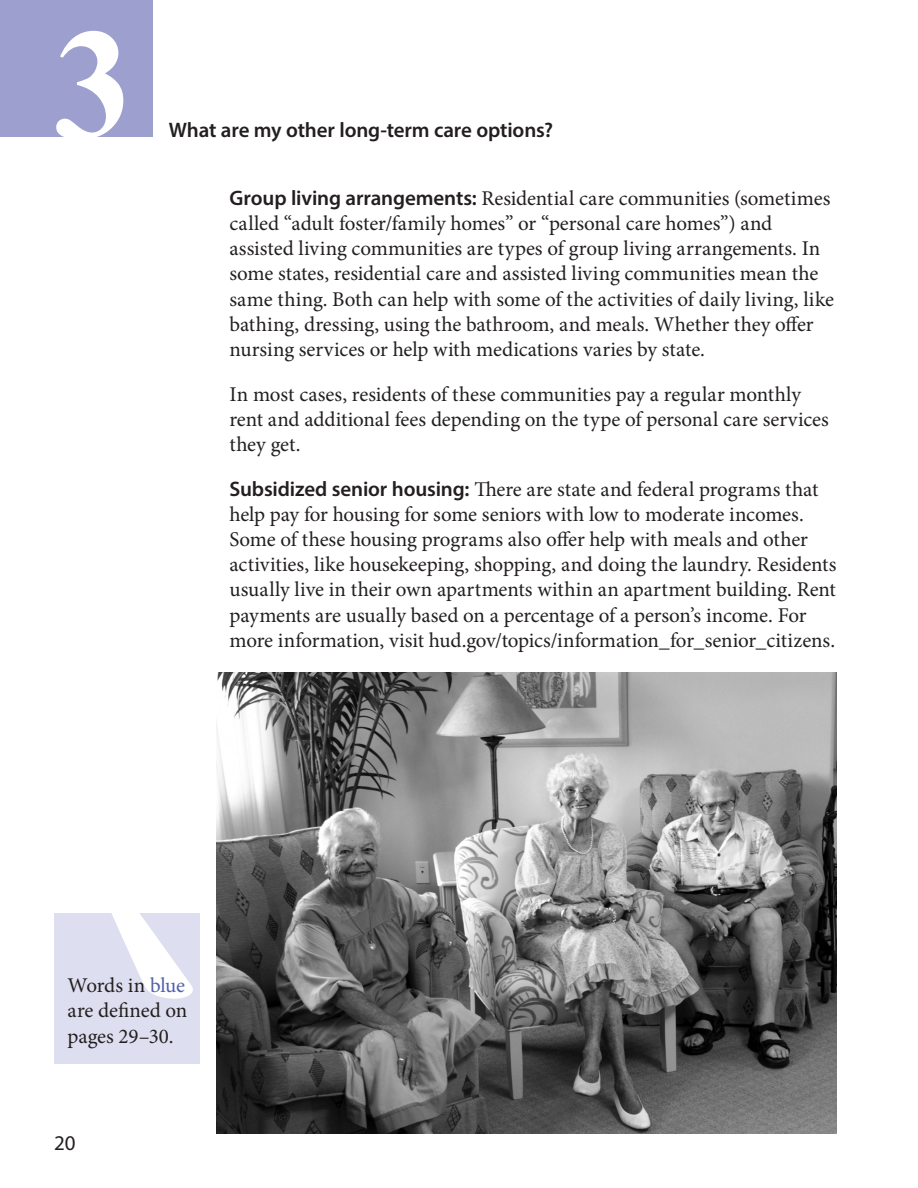
<style>
.page{position:relative;width:918px;height:1188px;background:#fff}
.page>*{position:absolute;margin:0;border:0;box-sizing:border-box;transform-origin:0 0}
.t1{font:700 157.5px "Times New Roman";color:#fff}
.TEXT{font:21px/25.2px "Minion Pro";letter-spacing:-.005em;color:#231f20}
.t2{font:600 21px "Myriad Pro";letter-spacing:-.005em;color:#231f20}
.t3{font:21px "Myriad Pro";color:#231f20}
.s1{font-family:"Myriad Pro";font-weight:600}
.s2{color:#5060ac}
</style>
<div class="page">
<hr style="left:917px;top:0;width:1px;height:137px;background:#5060ac">
<div style="left:0;top:0;width:153px;height:137px;background:#9d9fce"></div>
<img style="left:216px;top:672px;width:621px;height:462px">
<div style="left:54px;top:913px;width:146px;height:151px;background:#dddeef"></div>
<svg style="left:111px;top:913px;width:82px;height:86px"></svg>
<h1 class="t1" style="left:54px;top:-24px;width:80px">3</h1>
<p class="t2" style="left:169px;top:117px;width:386px">What are my other long-term care options?</p>
<p class="TEXT" style="left:230px;top:186px;width:606px"><span class="s1">Group living arrangements:</span> Residential care communities (sometimes called “adult foster/family homes” or “personal care homes”) and assisted living communities are types of group living arrangements. In some states, residential care and assisted living communities mean the same thing. Both can help with some of the activities of daily living, like bathing, dressing, using the bathroom, and meals. Whether they offer nursing services or help with medications varies by state.</p>
<p class="TEXT" style="left:230px;top:381px;width:601px">In most cases, residents of these communities pay a regular monthly rent and additional fees depending on the type of personal care services they get.</p>
<p class="TEXT" style="left:230px;top:476px;width:608px"><span class="s1">Subsidized senior housing:</span> There are state and federal programs that help pay for housing for some seniors with low to moderate incomes.<br>Some of these housing programs also offer help with meals and other activities, like housekeeping, shopping, and doing the laundry. Residents usually live in their own apartments within an apartment building. Rent payments are usually based on a percentage of a person’s income. For more information, visit hud.gov/topics/information_for_senior_citizens.</p>
<p class="TEXT" style="left:67px;top:973px;width:121px;text-align:justify">Words in <span class="s2">blue </span>are defined on pages 29–30.</p>
<p class="t3" style="left:54px;top:1130px;width:23px">20</p>
</div>
